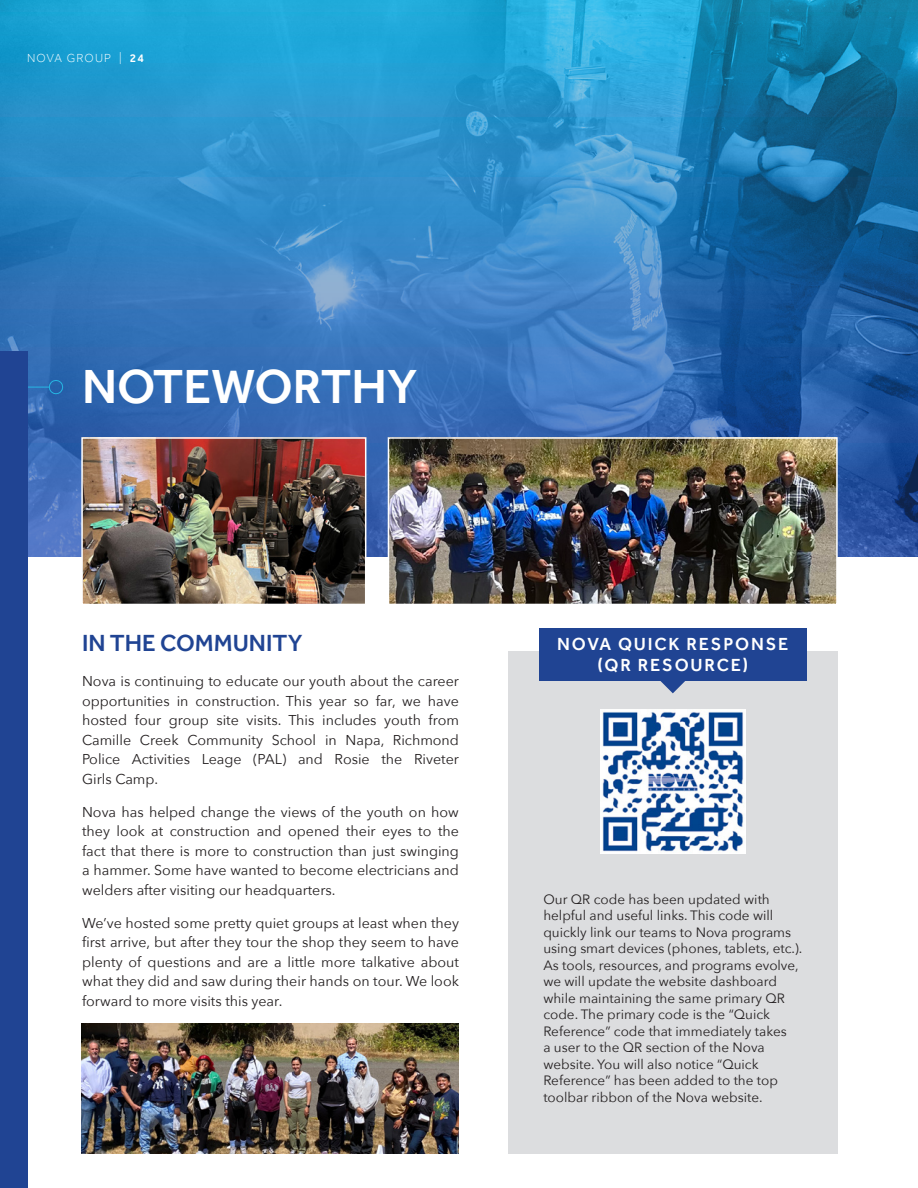
<style>
.page{position:relative;width:918px;height:1188px;background:#fff}
.page>*{position:absolute;margin:0;border:0;box-sizing:border-box;transform-origin:0 0}
.t1{font:500 49.2px "Effra";color:#fff}
.t2{font:500 24px "Effra";color:#204493}
.t3{font:500 18px/21px "Effra";letter-spacing:.1em;color:#fff;text-align:center}
.t4{font:14.25px/19.5px "Avenir Next";color:#231f20;text-align:justify}
.t5{font:13.5px/16.5px "Avenir Next";color:#231f20}
.t6{font:300 12px "Effra";letter-spacing:.1em;color:#fff}
.s1{font-weight:500}
</style>
<div class="page">
<svg style="left:0;top:0;width:918px;height:556px;background:#2b7fbc"></svg>
<div style="left:508px;top:651px;width:330px;height:503px;background:#dcdddf"></div>
<svg style="left:47px;top:380px;width:18px;height:16px"></svg>
<hr style="left:0;top:387px;width:50px;height:1px;background:#26b6e3">
<div style="left:0;top:351px;width:28px;height:837px;background:#204493"></div>
<img style="left:84px;top:440px;width:279px;height:162px">
<div style="left:81px;top:437px;width:285px;height:168px;border:2px solid #fff"></div>
<img style="left:391px;top:440px;width:444px;height:162px">
<div style="left:388px;top:437px;width:450px;height:168px;border:2px solid #fff"></div>
<img style="left:601px;top:709px;width:144px;height:145px">
<div style="left:539px;top:629px;width:268px;height:52px;background:#204493"></div>
<svg style="left:660px;top:681px;width:25px;height:12px"></svg>
<img style="left:81px;top:1024px;width:378px;height:130px">
<p class="t6" style="left:27px;top:51px;width:119px">NOVA GROUP | <span class="s1">24</span></p>
<p class="t1" style="left:82px;top:358px;width:337px">NOTEWORTHY</p>
<p class="t2" style="left:82px;top:629px;width:222px">IN THE COMMUNITY</p>
<p class="t4" style="left:82px;top:671px;width:378px">Nova is continuing to educate our youth about the career opportunities in construction. This year so far, we have hosted four group site visits. This includes youth from Camille Creek Community School in Napa, Richmond Police Activities Leage (PAL) and Rosie the Riveter Girls Camp.</p>
<p class="t4" style="left:82px;top:801px;width:378px">Nova has helped change the views of the youth on how they look at construction and opened their eyes to the fact that there is more to construction than just swinging a hammer. Some have wanted to become electricians and welders after visiting our headquarters.</p>
<p class="t4" style="left:82px;top:912px;width:378px">We’ve hosted some pretty quiet groups at least when they first arrive, but after they tour the shop they seem to have plenty of questions and are a little more talkative about what they did and saw during their hands on tour. We look forward to more visits this year.</p>
<p class="t3" style="left:557px;top:634px;width:233px">NOVA QUICK RESPONSE (QR RESOURCE)</p>
<p class="t5" style="left:543px;top:890px;width:261px">Our QR code has been updated with helpful and useful links. This code will quickly link our teams to Nova programs using smart devices (phones, tablets, etc.).<br>As tools, resources, and programs evolve, we will update the website dashboard while maintaining the same primary QR code. The primary code is the “Quick Reference” code that immediately takes<br>a user to the QR section of the Nova website. You will also notice “Quick Reference” has been added to the top toolbar ribbon of the Nova website.</p>
</div>
